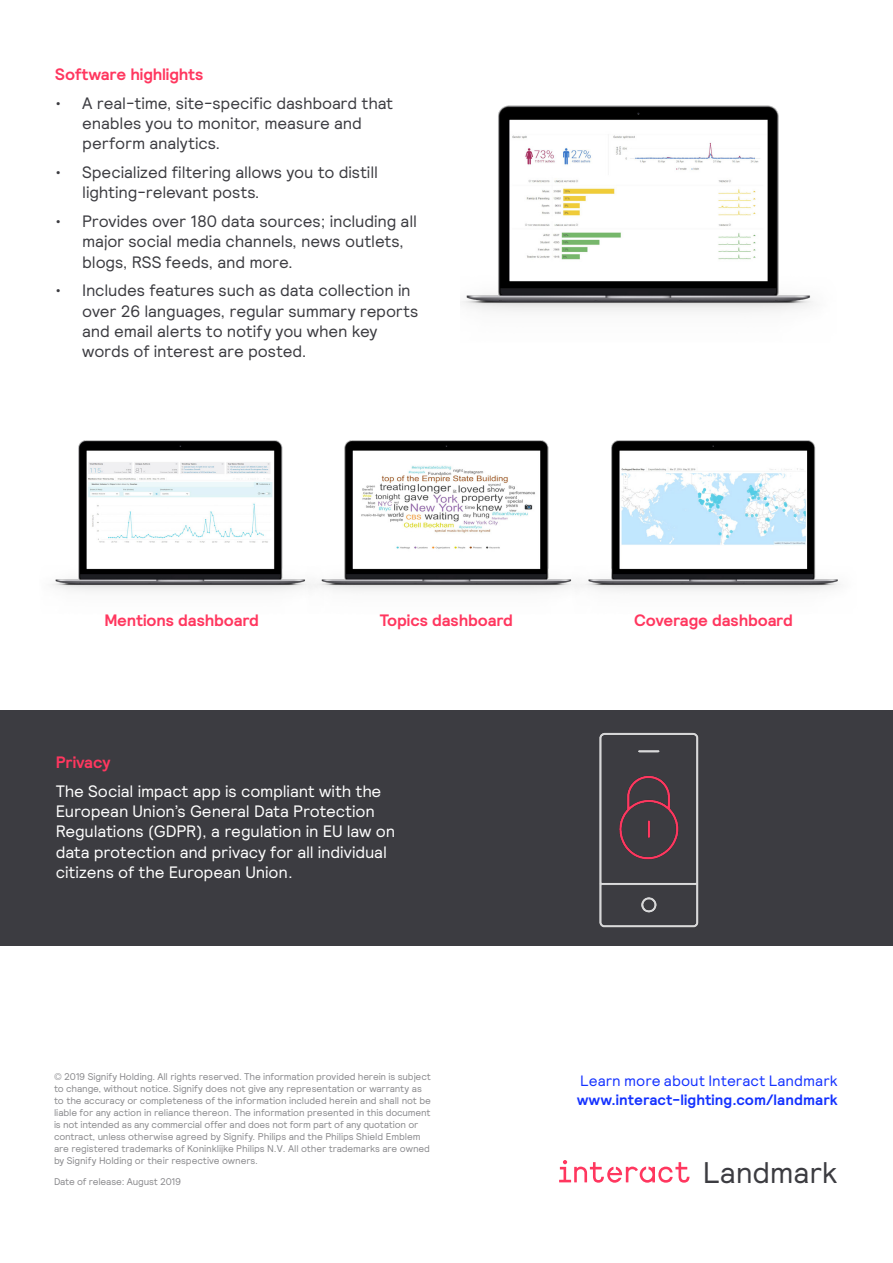
<style>
.page{position:relative;width:893px;height:1263px;background:#fff}
.page>*{position:absolute;margin:0;border:0;box-sizing:border-box;transform-origin:0 0}
.Captions{font:29.85px "Signify Relative";letter-spacing:-.01em;color:#3c3c41}
.t1{font:16.5px/20.2px "Signify Relative";letter-spacing:-.01em;color:#3c3c41}
.Body_Copy{font:16.5px/20.2px "Signify Relative";letter-spacing:-.01em;color:#fff}
.Body_Copy-2{font:700 16.5px "Signify Relative";letter-spacing:-.01em;color:#ff375f}
.Captions-2{font:700 15px/19.5px "Signify Relative";letter-spacing:.005em;color:#1432ff}
.Texto_copyright{font:9.75px/12px "Signify Relative";letter-spacing:-.01em;color:#8a8a8d}
.s1{font-weight:400}
</style>
<div class="page">
<div style="left:0;top:710px;width:893px;height:235px;background:#3c3c41"></div>
<img style="left:462px;top:105px;width:351px;height:207px">
<img style="left:52px;top:440px;width:200px;height:151px">
<img style="left:252px;top:440px;width:280px;height:151px">
<img style="left:532px;top:440px;width:308px;height:151px">
<img style="left:576px;top:732px;width:146px;height:214px">
<svg style="left:559px;top:1160px;width:130px;height:23px"></svg>
<p class="Body_Copy-2" style="left:55px;top:63px;width:150px">Software highlights</p>
<p class="t1" style="left:82px;top:92px;width:312px;text-indent:-27px">• A real-time, site-specific dashboard that enables you to monitor, measure and perform analytics.</p>
<p class="t1" style="left:82px;top:162px;width:297px;text-indent:-27px">• Specialized filtering allows you to distill lighting-relevant posts.</p>
<p class="t1" style="left:82px;top:211px;width:336px;text-indent:-27px">• Provides over 180 data sources; including all major social media channels, news outlets, blogs, RSS feeds, and more.</p>
<p class="t1" style="left:82px;top:280px;width:338px;text-indent:-27px">• Includes features such as data collection in over 26 languages, regular summary reports and email alerts to notify you when key words of interest are posted.</p>
<p class="Body_Copy-2" style="left:104px;top:609px;width:156px">Mentions dashboard</p>
<p class="Body_Copy-2" style="left:380px;top:609px;width:135px">Topics dashboard</p>
<p class="Body_Copy-2" style="left:634px;top:609px;width:160px">Coverage dashboard</p>
<p class="Body_Copy-2" style="left:56px;top:751px;width:56px">Privacy</p>
<p class="Body_Copy" style="left:56px;top:780px;width:341px">The Social impact app is compliant with the European Union’s General Data Protection Regulations (GDPR), a regulation in EU law on data protection and privacy for all individual citizens of the European Union.</p>
<p class="Texto_copyright" style="left:54px;top:1070px;width:379px">© 2019 Signify Holding. All rights reserved. The information provided herein is subject to change, without notice. Signify does not give any representation or warranty as to the accuracy or completeness of the information included herein and shall not be liable for any action in reliance thereon. The information presented in this document is not intended as any commercial offer and does not form part of any quotation or contract, unless otherwise agreed by Signify. Philips and the Philips Shield Emblem are registered trademarks of Koninklijke Philips N.V. All other trademarks are owned by Signify Holding or their respective owners.</p>
<p class="Texto_copyright" style="left:54px;top:1175px;width:129px">Date of release: August 2019</p>
<p class="Captions-2" style="left:577px;top:1070px;width:262px"><span class="s1">Learn more about Interact Landmark </span>www.interact-lighting.com/landmark</p>
<p class="Captions" style="left:703px;top:1153px;width:136px">Landmark</p>
</div>
